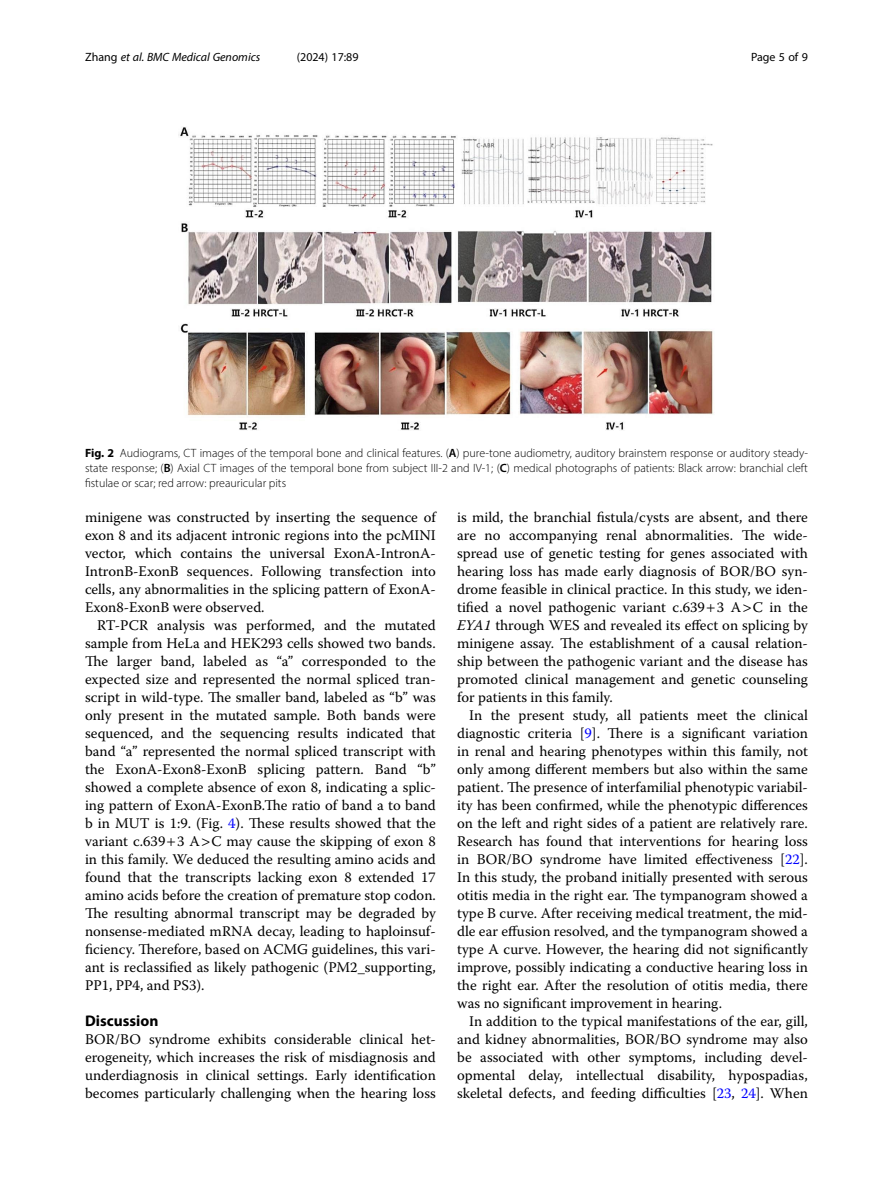
<style>
.page{position:relative;width:893px;height:1191px;background:#fff}
.page>*{position:absolute;margin:0;border:0;box-sizing:border-box;transform-origin:0 0}
.Head_1{font:700 15.45px "Myriad Pro";color:#000}
.Body_Text_Indent{font:14.7px/18px "Warnock Pro";color:#000;text-align:justify}
.Body_Text{font:14.7px/18px "Warnock Pro";color:#000;text-align:justify}
.Figure_Caption{font:300 12px/15px "Myriad Pro";color:#000;text-align:justify}
.t1{font:italic 12px "Myriad Pro";color:#000}
.t2{font:12px "Myriad Pro";color:#000}
.s1{font-style:normal}
.s2{font-weight:700}
.s3{font-weight:600}
.s4{color:#00f}
.s5{font-style:italic}
</style>
<div class="page">
<img style="left:178px;top:127px;width:535px;height:303px">
<p class="t1" style="left:85px;top:50px;width:177px"><span class="s1">Zhang</span> et al. BMC Medical Genomics</p>
<p class="t2" style="left:297px;top:50px;width:63px">(2024) 17:89</p>
<p class="t2" style="left:751px;top:50px;width:58px">Page 5 of 9</p>
<p class="Figure_Caption" style="left:85px;top:445px;width:724px"><span class="s2">Fig. 2</span> Audiograms, CT images of the temporal bone and clinical features. (<span class="s3">A</span>) pure-tone audiometry, auditory brainstem response or auditory steady&shy;state response; (<span class="s3">B</span>) Axial CT images of the temporal bone from subject III-2 and IV-1; (<span class="s3">C</span>) medical photographs of patients: Black arrow: branchial cleft fistulae or scar; red arrow: preauricular pits</p>
<p class="Body_Text" style="left:85px;top:508px;width:352px">minigene was constructed by inserting the sequence of exon 8 and its adjacent intronic regions into the pcMINI vector, which contains the universal ExonA-IntronA-IntronB-ExonB sequences. Following transfection into cells, any abnormalities in the splicing pattern of ExonA-Exon8-ExonB were observed.</p>
<p class="Body_Text_Indent" style="left:85px;top:616px;width:352px;text-indent:12px">RT-PCR analysis was performed, and the mutated sample from HeLa and HEK293 cells showed two bands.<br>The larger band, labeled as “a” corresponded to the expected size and represented the normal spliced tran&shy;script in wild-type. The smaller band, labeled as “b” was only present in the mutated sample. Both bands were sequenced, and the sequencing results indicated that band “a” represented the normal spliced transcript with the ExonA-Exon8-ExonB splicing pattern. Band “b” showed a complete absence of exon 8, indicating a splic&shy;ing pattern of ExonA-ExonB.The ratio of band a to band b in MUT is 1:9. (Fig. <span class="s4">4</span>). These results showed that the variant c.639 3 A C may cause the skipping of exon 8 in this family. We deduced the resulting amino acids and found that the transcripts lacking exon 8 extended 17 amino acids before the creation of premature stop codon.<br>The resulting abnormal transcript may be degraded by nonsense-mediated mRNA decay, leading to haploinsuf&shy;ficiency. Therefore, based on ACMG guidelines, this vari&shy;ant is reclassified as likely pathogenic (PM2_supporting, PP1, PP4, and PS3).</p>
<p class="Head_1" style="left:85px;top:1011px;width:75px">Discussion</p>
<p class="Body_Text" style="left:85px;top:1030px;width:352px">BOR/BO syndrome exhibits considerable clinical het&shy;erogeneity, which increases the risk of misdiagnosis and underdiagnosis in clinical settings. Early identification becomes particularly challenging when the hearing loss</p>
<p class="Body_Text" style="left:457px;top:508px;width:352px">is mild, the branchial fistula/cysts are absent, and there are no accompanying renal abnormalities. The wide&shy;spread use of genetic testing for genes associated with hearing loss has made early diagnosis of BOR/BO syn&shy;drome feasible in clinical practice. In this study, we iden&shy;tified a novel pathogenic variant c.639 3 A C in the <span class="s5">EYA1</span> through WES and revealed its effect on splicing by minigene assay. The establishment of a causal relation&shy;ship between the pathogenic variant and the disease has promoted clinical management and genetic counseling for patients in this family.</p>
<p class="Body_Text_Indent" style="left:457px;top:706px;width:352px;text-indent:12px">In the present study, all patients meet the clinical diagnostic criteria [<span class="s4">9</span>]. There is a significant variation in renal and hearing phenotypes within this family, not only among different members but also within the same patient. The presence of interfamilial phenotypic variabil&shy;ity has been confirmed, while the phenotypic differences on the left and right sides of a patient are relatively rare.<br>Research has found that interventions for hearing loss in BOR/BO syndrome have limited effectiveness [<span class="s4">22</span>].<br>In this study, the proband initially presented with serous otitis media in the right ear. The tympanogram showed a type B curve. After receiving medical treatment, the mid&shy;dle ear effusion resolved, and the tympanogram showed a type A curve. However, the hearing did not significantly improve, possibly indicating a conductive hearing loss in the right ear. After the resolution of otitis media, there was no significant improvement in hearing.</p>
<p class="Body_Text_Indent" style="left:457px;top:1012px;width:352px;text-indent:12px">In addition to the typical manifestations of the ear, gill, and kidney abnormalities, BOR/BO syndrome may also be associated with other symptoms, including devel&shy;opmental delay, intellectual disability, hypospadias, skeletal defects, and feeding difficulties [<span class="s4">23</span>, <span class="s4">24</span>]. When</p>
</div>
